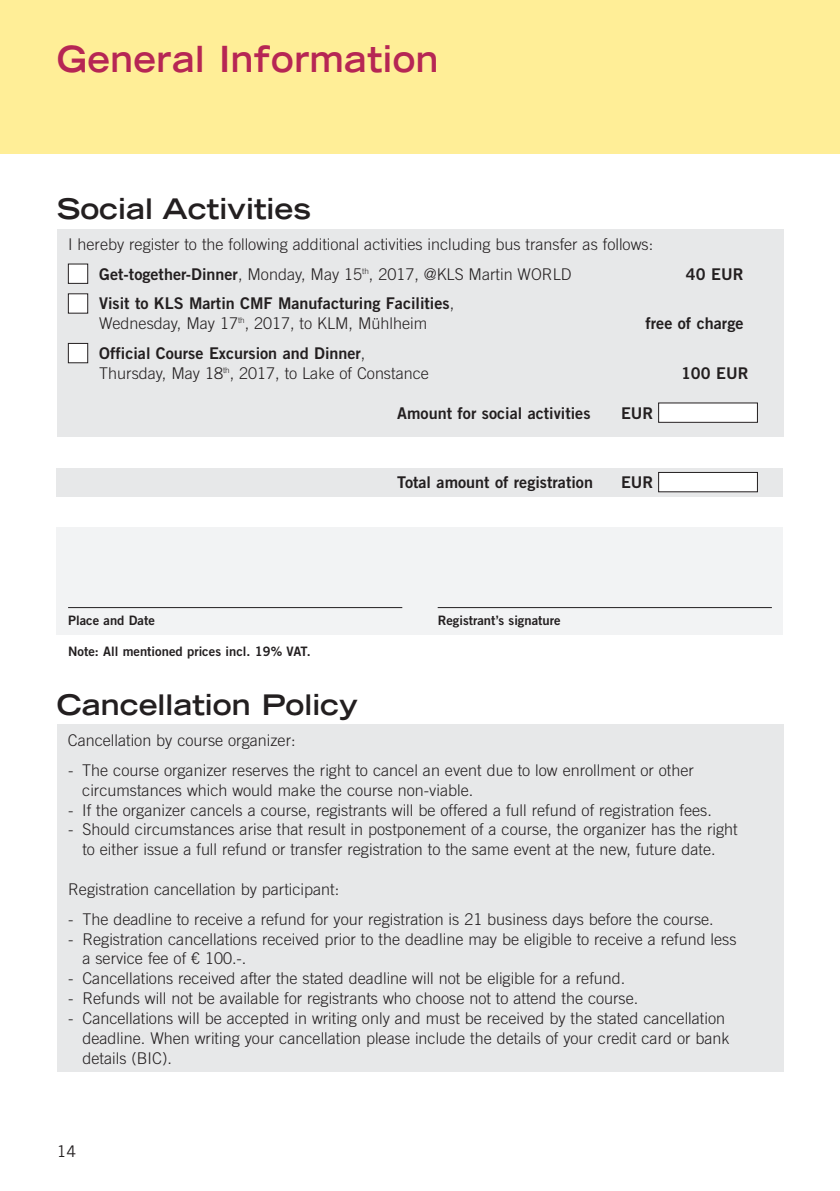
<style>
.page{position:relative;width:840px;height:1191px;background:#fff}
.page>*{position:absolute;margin:0;border:0;box-sizing:border-box;transform-origin:0 0}
.t1{font:700 expanded 36px "Trade Gothic LH";letter-spacing:.015em;color:#b62654;scale:.94 1}
.t2{font:700 expanded 28.4px "Trade Gothic LH";color:#231f20}
.t3{font:300 16.2px/19.8px "Trade Gothic";color:#231f20}
.t4{font:16.2px "Trade Gothic Bold Two";color:#231f20}
.t5{font:16px "Trade Gothic";color:#231f20}
.t6{font:13px "Trade Gothic Bold Two";color:#231f20}
.s1{font-family:"Trade Gothic Bold Two";font-weight:400}
.s2{font-family:"Trade Gothic";font-weight:300}
</style>
<div class="page">
<div style="left:57px;top:724px;width:725px;height:347px;background:#e7e8e9"></div>
<div style="left:0;top:0;width:839px;height:153px;background:#ffee97"></div>
<div style="left:57px;top:230px;width:725px;height:207px;background:#e7e8e9"></div>
<div style="left:68px;top:264px;width:20px;height:19px;background:#fff"></div>
<div style="left:68px;top:264px;width:20px;height:20px;border:1px solid #231f20"></div>
<div style="left:68px;top:294px;width:20px;height:19px;background:#fff"></div>
<div style="left:68px;top:293px;width:20px;height:20px;border:1px solid #231f20"></div>
<div style="left:68px;top:343px;width:20px;height:20px;background:#fff"></div>
<div style="left:68px;top:343px;width:20px;height:20px;border:1px solid #231f20"></div>
<div style="left:658px;top:403px;width:99px;height:19px;background:#fff"></div>
<div style="left:57px;top:468px;width:725px;height:28px;background:#e7e8e9"></div>
<div style="left:57px;top:527px;width:725px;height:108px;background:#f2f3f4"></div>
<div style="left:658px;top:472px;width:99px;height:20px;background:#fff"></div>
<div style="left:658px;top:472px;width:99px;height:20px;border:1px solid #231f20"></div>
<hr style="left:68px;top:607px;width:334px;height:1px;background:#231f20">
<hr style="left:437px;top:607px;width:334px;height:1px;background:#231f20">
<h1 class="t1" style="left:57px;top:45px;width:407px">General Information</h1>
<h2 class="t2" style="left:57px;top:198px;width:255px">Social Activities</h2>
<p class="t3" style="left:99px;top:231px;width:555px;line-height:29.8px;text-indent:-31px">I hereby register to the following additional activities including bus transfer as follows:<br><span class="s1">Get-together-Dinner</span>, Monday, May 15<sup>th</sup>, 2017, @KLS Martin WORLD</p>
<p class="t4" style="left:685px;top:268px;width:59px">40 EUR</p>
<p class="t4" style="left:99px;top:298px;width:356px">Visit to KLS Martin CMF Manufacturing Facilities<span class="s2">,</span></p>
<p class="t3" style="left:99px;top:315px;width:329px">Wednesday, May 17<sup>th</sup>, 2017, to KLM, Mühlheim</p>
<p class="t4" style="left:645px;top:317px;width:99px">free of charge</p>
<p class="t4" style="left:99px;top:347px;width:267px">Official Course Excursion and Dinner<span class="s2">,</span></p>
<p class="t3" style="left:99px;top:364px;width:331px">Thursday, May 18<sup>th</sup>, 2017, to Lake of Constance</p>
<p class="t4" style="left:680px;top:367px;width:69px">100 EUR</p>
<p class="t4" style="left:397px;top:407px;width:195px">Amount for social activities</p>
<p class="t4" style="left:620px;top:407px;width:34px">EUR</p>
<p class="t4" style="left:397px;top:476px;width:197px">Total amount of registration</p>
<p class="t4" style="left:620px;top:476px;width:34px">EUR</p>
<p class="t6" style="left:68px;top:615px;width:88px">Place and Date</p>
<p class="t6" style="left:437px;top:615px;width:124px">Registrant’s signature</p>
<p class="t6" style="left:68px;top:646px;width:244px">Note: All mentioned prices incl. 19% VAT.</p>
<h2 class="t2" style="left:57px;top:694px;width:303px">Cancellation Policy</h2>
<p class="t3" style="left:68px;top:732px;width:229px">Cancellation by course organizer:</p>
<p class="t3" style="left:82px;top:761px;width:612px;text-indent:-14px">- The course organizer reserves the right to cancel an event due to low enrollment or other circumstances which would make the course non-viable.</p>
<p class="t3" style="left:68px;top:801px;width:645px">- If the organizer cancels a course, registrants will be offered a full refund of registration fees.</p>
<p class="t3" style="left:68px;top:821px;width:670px;text-align:center">- Should circumstances arise that result in postponement of a course, the organizer has the right to either issue a full refund or transfer registration to the same event at the new, future date.</p>
<p class="t3" style="left:68px;top:880px;width:272px">Registration cancellation by participant:</p>
<p class="t3" style="left:68px;top:910px;width:646px">- The deadline to receive a refund for your registration is 21 business days before the course.</p>
<p class="t3" style="left:82px;top:930px;width:655px;text-indent:-14px">- Registration cancellations received prior to the deadline may be eligible to receive a refund less a service fee of € 100.-.</p>
<p class="t3" style="left:68px;top:970px;width:558px">- Cancellations received after the stated deadline will not be eligible for a refund.</p>
<p class="t3" style="left:68px;top:990px;width:571px">- Refunds will not be available for registrants who choose not to attend the course.</p>
<p class="t3" style="left:82px;top:1009px;width:648px;text-indent:-14px">- Cancellations will be accepted in writing only and must be received by the stated cancellation deadline. When writing your cancellation please include the details of your credit card or bank details (BIC).</p>
<p class="t5" style="left:57px;top:1145px;width:21px">14</p>
</div>
